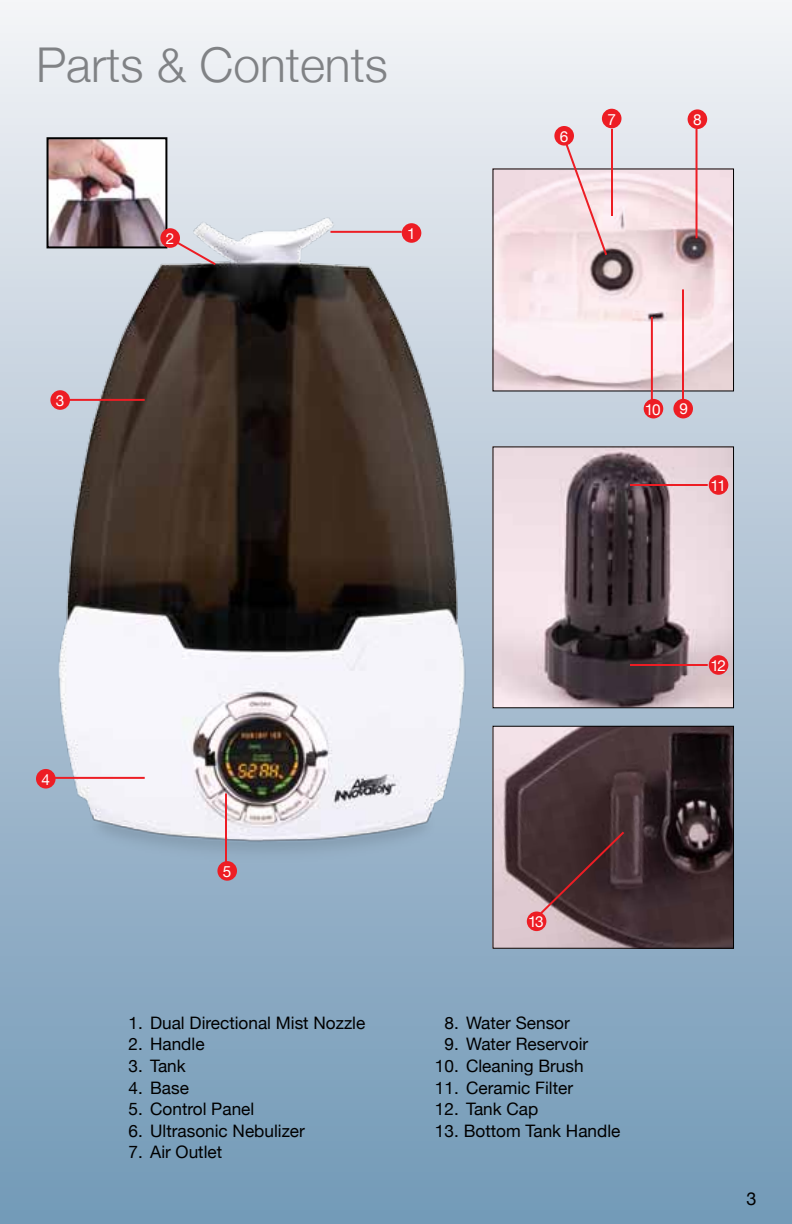
<style>
.page{position:relative;width:792px;height:1224px;background:#fff}
.page>*{position:absolute;margin:0;border:0;box-sizing:border-box;transform-origin:0 0}
.t1{font:300 48px "Helvetica Neue";color:#808285}
.t2{font:18px "Helvetica Neue";color:#000}
.t3{font:17.2px "Helvetica Neue";color:#000}
.t4{font:15.4px "Helvetica Neue";letter-spacing:-.1em;color:#fff}
</style>
<div class="page">
<div style="left:0;top:0;width:792px;height:1224px;background:linear-gradient(to bottom,#f0eff2,#7197b6)"></div>
<img style="left:494px;top:170px;width:238px;height:219px">
<img style="left:494px;top:448px;width:238px;height:258px">
<div style="left:492px;top:446px;width:242px;height:262px;border:1px solid #000"></div>
<img style="left:494px;top:728px;width:238px;height:219px">
<div style="left:492px;top:726px;width:242px;height:223px;border:1px solid #000"></div>
<div style="left:688px;top:109px;width:19px;height:20px;background:#ed1d24;border-radius:50%"></div>
<div style="left:709px;top:475px;width:19px;height:20px;background:#ed1d24;border-radius:50%"></div>
<div style="left:709px;top:655px;width:19px;height:20px;background:#ed1d24;border-radius:50%"></div>
<div style="left:527px;top:912px;width:19px;height:19px;background:#ed1d24;border-radius:50%"></div>
<div style="left:602px;top:109px;width:20px;height:19px;background:#ed1d24;border-radius:50%"></div>
<div style="left:554px;top:126px;width:20px;height:20px;background:#ed1d24;border-radius:50%"></div>
<div style="left:673px;top:399px;width:20px;height:19px;background:#ed1d24;border-radius:50%"></div>
<div style="left:644px;top:399px;width:19px;height:19px;background:#ed1d24;border-radius:50%"></div>
<img style="left:0;top:210px;width:488px;height:730px">
<hr style="left:330px;top:231px;width:72px;height:2px;background:#ed1d24">
<hr style="left:67px;top:399px;width:78px;height:2px;background:#ed1d24">
<svg style="left:175px;top:240px;width:43px;height:27px"></svg>
<hr style="left:50px;top:777px;width:95px;height:2px;background:#ed1d24">
<hr style="left:225px;top:793px;width:2px;height:70px;background:#ed1d24">
<hr style="left:611px;top:129px;width:2px;height:87px;background:#ed1d24">
<hr style="left:696px;top:129px;width:2px;height:109px;background:#ed1d24">
<svg style="left:564px;top:142px;width:45px;height:115px;background:#ebd4d8"></svg>
<hr style="left:682px;top:289px;width:2px;height:111px;background:#ed1d24">
<hr style="left:651px;top:317px;width:2px;height:83px;background:#ed1d24">
<hr style="left:630px;top:484px;width:78px;height:2px;background:#ed1d24">
<svg style="left:538px;top:829px;width:88px;height:87px;background:#492f32"></svg>
<hr style="left:630px;top:664px;width:78px;height:2px;background:#ed1d24">
<img style="left:50px;top:140px;width:114px;height:105px">
<div style="left:47px;top:137px;width:120px;height:111px;border:2px solid #000"></div>
<div style="left:160px;top:228px;width:20px;height:20px;background:#ed1d24;border-radius:50%"></div>
<h1 class="t1" style="left:36px;top:36px;width:354px">Parts &amp; Contents</h1>
<p class="t4" style="left:166px;top:229px;width:10px">2</p>
<p class="t4" style="left:407px;top:224px;width:10px">1</p>
<p class="t4" style="left:56px;top:391px;width:10px">3</p>
<p class="t4" style="left:560px;top:127px;width:10px">6</p>
<p class="t4" style="left:607px;top:110px;width:10px">7</p>
<p class="t4" style="left:693px;top:111px;width:10px">8</p>
<p class="t4" style="left:645px;top:400px;width:45px">10 9</p>
<p class="t4" style="left:710px;top:476px;width:17px">11</p>
<p class="t4" style="left:41px;top:770px;width:10px">4</p>
<p class="t4" style="left:223px;top:862px;width:10px">5</p>
<p class="t3" style="left:129px;top:1012px;width:238px">1. Dual Directional Mist Nozzle</p>
<p class="t3" style="left:129px;top:1034px;width:78px">2. Handle</p>
<p class="t3" style="left:129px;top:1056px;width:59px">3. Tank</p>
<p class="t3" style="left:129px;top:1077px;width:62px">4. Base</p>
<p class="t3" style="left:129px;top:1099px;width:127px">5. Control Panel</p>
<p class="t3" style="left:129px;top:1120px;width:178px">6. Ultrasonic Nebulizer</p>
<p class="t3" style="left:129px;top:1142px;width:95px">7. Air Outlet</p>
<p class="t4" style="left:528px;top:913px;width:17px">13</p>
<p class="t3" style="left:444px;top:1012px;width:127px">8. Water Sensor</p>
<p class="t3" style="left:444px;top:1034px;width:145px">9. Water Reservoir</p>
<p class="t3" style="left:435px;top:1056px;width:150px">10. Cleaning Brush</p>
<p class="t3" style="left:435px;top:1077px;width:140px">11. Ceramic Filter</p>
<p class="t3" style="left:435px;top:1099px;width:105px">12. Tank Cap</p>
<p class="t3" style="left:435px;top:1120px;width:187px">13. Bottom Tank Handle</p>
<p class="t4" style="left:710px;top:656px;width:17px">12</p>
<p class="t2" style="left:747px;top:1188px;width:12px">3</p>
</div>
